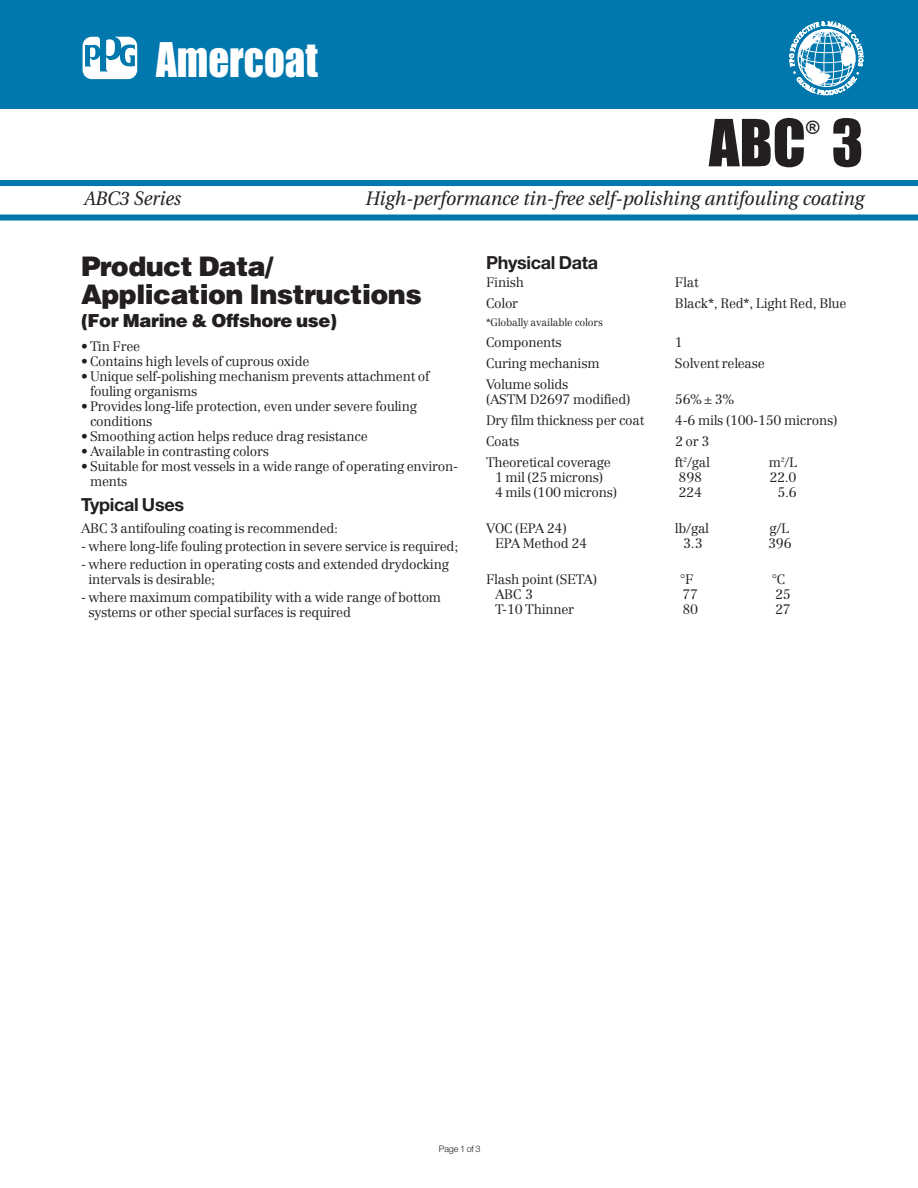
<style>
.page{position:relative;width:918px;height:1188px;background:#fff}
.page>*{position:absolute;margin:0;border:0;box-sizing:border-box;transform-origin:0 0}
.t1{font:60px "Impact";color:#231f20}
.t2{font:44.1px "Impact";color:#fff;scale:.92 1}
.t3{font:900 27px/28.5px "Helvetica";letter-spacing:-.02em;color:#231f20}
.t4{font:italic 19.5px "Utopia";color:#231f20;scale:.95 1}
.t5{font:900 18px "Helvetica";letter-spacing:-.02em;color:#231f20}
.t6{font:700 18px "Helvetica Neue";letter-spacing:-.015em;color:#231f20}
.t7{font:18px "Impact";color:#231f20}
.t8{font:300 13.5px/15px "Centennial";letter-spacing:-.02em;color:#231f20}
.t9{font:300 10.5px "Centennial";letter-spacing:-.02em;color:#231f20}
.t10{font:300 9px "Helvetica Neue";letter-spacing:-.015em;color:#231f20}
</style>
<div class="page">
<div style="left:0;top:0;width:918px;height:108px;background:#0078ae"></div>
<div style="left:0;top:180px;width:918px;height:6px;background:#0078ae"></div>
<div style="left:0;top:214px;width:918px;height:6px;background:#0078ae"></div>
<svg style="left:83px;top:37px;width:54px;height:42px"></svg>
<svg style="left:790px;top:21px;width:73px;height:74px"></svg>
<h2 class="t2" style="left:156px;top:32px;width:177px">Amercoat</h2>
<h1 class="t1" style="left:709px;top:111px;width:156px">ABC 3</h1>
<h3 class="t7" style="left:806px;top:117px;width:16px">®</h3>
<h3 class="t4" style="left:83px;top:191px;width:104px">ABC3 Series</h3>
<h3 class="t4" style="left:365px;top:191px;width:526px">High-performance tin-free self-polishing antifouling coating</h3>
<h3 class="t3" style="left:81px;top:252px;width:342px">Product Data/<br>Application Instructions</h3>
<h3 class="t5" style="left:81px;top:310px;width:258px">(For Marine &amp; Offshore use)</h3>
<p class="t8" style="left:81px;top:340px;width:61px">• Tin Free</p>
<p class="t8" style="left:81px;top:355px;width:230px">• Contains high levels of cuprous oxide</p>
<p class="t8" style="left:90px;top:370px;width:341px;text-indent:-9px">• Unique self-polishing mechanism prevents attachment of fouling organisms</p>
<p class="t8" style="left:90px;top:400px;width:328px;text-indent:-9px">• Provides long-life protection, even under severe fouling conditions</p>
<p class="t8" style="left:81px;top:430px;width:288px">• Smoothing action helps reduce drag resistance</p>
<p class="t8" style="left:81px;top:445px;width:190px">• Available in contrasting colors</p>
<p class="t8" style="left:90px;top:460px;width:370px;text-indent:-9px">• Suitable for most vessels in a wide range of operating environ&shy;ments</p>
<h3 class="t6" style="left:81px;top:499px;width:105px">Typical Uses</h3>
<p class="t8" style="left:81px;top:521px;width:259px">ABC 3 antifouling coating is recommended:</p>
<p class="t8" style="left:81px;top:539px;width:379px">- where long-life fouling protection in severe service is required;</p>
<p class="t8" style="left:89px;top:558px;width:362px;text-indent:-8px">- where reduction in operating costs and extended drydocking intervals is desirable;</p>
<p class="t8" style="left:89px;top:591px;width:354px;text-indent:-8px">- where maximum compatibility with a wide range of bottom systems or other special surfaces is required</p>
<h3 class="t6" style="left:486px;top:256px;width:114px">Physical Data</h3>
<p class="t8" style="left:486px;top:276px;width:40px">Finish</p>
<p class="t8" style="left:675px;top:276px;width:25px">Flat</p>
<p class="t8" style="left:486px;top:297px;width:34px">Color</p>
<p class="t8" style="left:675px;top:297px;width:173px">Black*, Red*, Light Red, Blue</p>
<p class="t9" style="left:486px;top:319px;width:118px">*Globally available colors</p>
<p class="t8" style="left:486px;top:336px;width:77px">Components</p>
<p class="t8" style="left:675px;top:336px;width:9px">1</p>
<p class="t8" style="left:486px;top:357px;width:115px">Curing mechanism</p>
<p class="t8" style="left:675px;top:357px;width:91px">Solvent release</p>
<p class="t8" style="left:486px;top:378px;width:146px">Volume solids<br>(ASTM D2697 modified)</p>
<p class="t8" style="left:675px;top:393px;width:60px">56% ± 3%</p>
<p class="t8" style="left:486px;top:414px;width:160px">Dry film thickness per coat</p>
<p class="t8" style="left:675px;top:414px;width:164px">4-6 mils (100-150 microns)</p>
<p class="t8" style="left:486px;top:435px;width:35px">Coats</p>
<p class="t8" style="left:675px;top:435px;width:36px">2 or 3</p>
<p class="t8" style="left:486px;top:456px;width:126px">Theoretical coverage</p>
<p class="t8" style="left:675px;top:456px;width:36px">ft<sup>2</sup>/gal</p>
<p class="t8" style="left:769px;top:456px;width:30px">m<sup>2</sup>/L</p>
<p class="t8" style="left:495px;top:471px;width:110px">1 mil (25 microns)</p>
<p class="t8" style="left:679px;top:471px;width:25px">898</p>
<p class="t8" style="left:769px;top:471px;width:29px">22.0</p>
<p class="t8" style="left:495px;top:486px;width:123px">4 mils (100 microns)</p>
<p class="t8" style="left:679px;top:486px;width:25px">224</p>
<p class="t8" style="left:777px;top:486px;width:21px">5.6</p>
<p class="t8" style="left:486px;top:522px;width:82px">VOC (EPA 24)</p>
<p class="t8" style="left:675px;top:522px;width:36px">lb/gal</p>
<p class="t8" style="left:769px;top:522px;width:21px">g/L</p>
<p class="t8" style="left:495px;top:537px;width:94px">EPA Method 24</p>
<p class="t8" style="left:683px;top:537px;width:21px">3.3</p>
<p class="t8" style="left:768px;top:537px;width:25px">396</p>
<p class="t8" style="left:486px;top:573px;width:112px">Flash point (SETA)</p>
<p class="t8" style="left:680px;top:573px;width:15px">°F</p>
<p class="t8" style="left:772px;top:573px;width:15px">°C</p>
<p class="t8" style="left:495px;top:588px;width:40px">ABC 3</p>
<p class="t8" style="left:682px;top:588px;width:17px">77</p>
<p class="t8" style="left:775px;top:588px;width:17px">25</p>
<p class="t8" style="left:495px;top:603px;width:81px">T-10 Thinner</p>
<p class="t8" style="left:682px;top:603px;width:17px">80</p>
<p class="t8" style="left:775px;top:603px;width:17px">27</p>
<p class="t10" style="left:439px;top:1146px;width:43px">Page 1 of 3</p>
</div>
